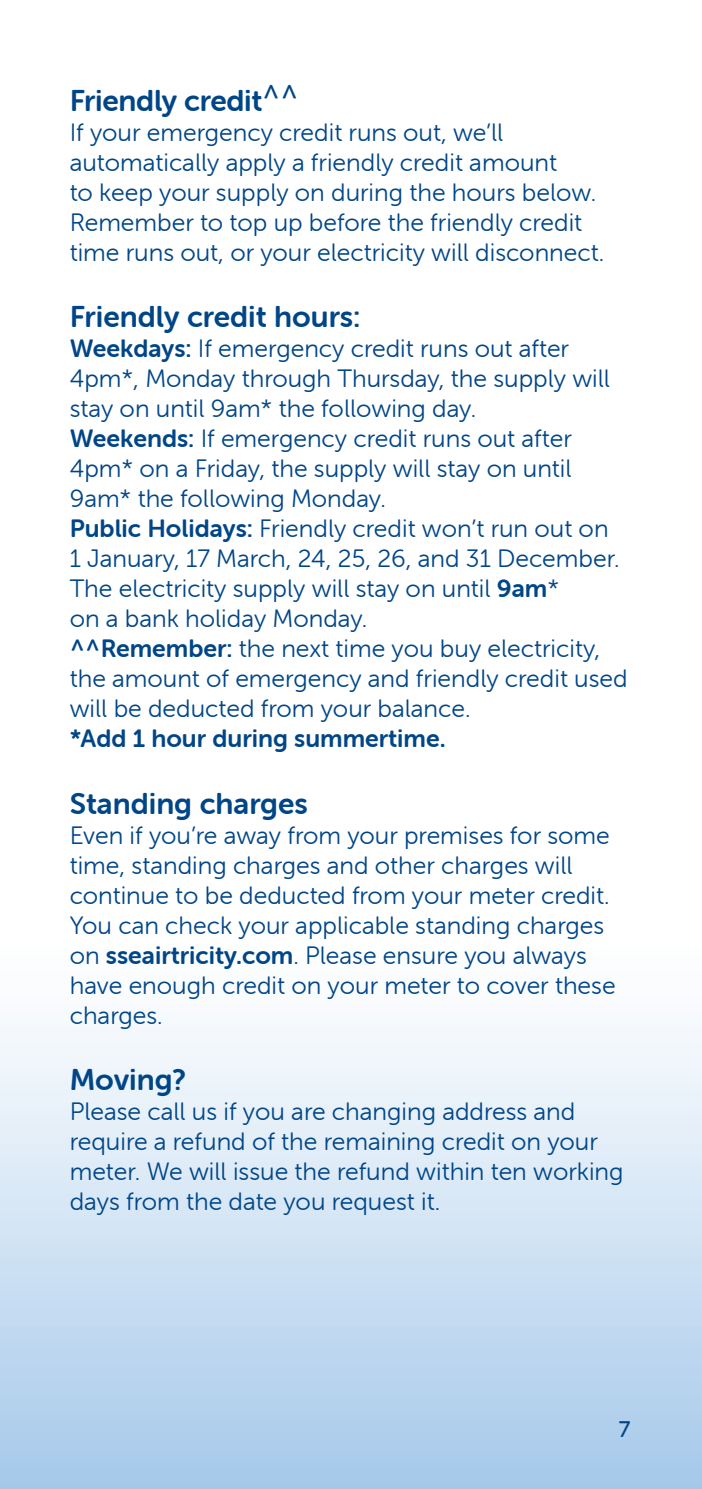
<style>
.page{position:relative;width:702px;height:1489px;background:#fff}
.page>*{position:absolute;margin:0;border:0;box-sizing:border-box;transform-origin:0 0}
.t1{font:30px "Museo Sans Rounded 700";color:#004687}
.t2{font:25px/30px "Museo Sans Rounded 300";color:#004687}
.t3{font:25px "Museo Sans Rounded 700";color:#004687}
.t4{font:22.5px "Museo Sans Rounded 500";color:#004687}
.s1{font-family:"Museo Sans Rounded 700"}
</style>
<div class="page">
<p class="t1" style="left:70px;top:84px;width:231px">Friendly credit<sup>^^</sup></p>
<p class="t2" style="left:70px;top:118px;width:536px">If your emergency credit runs out, we’ll automatically apply a friendly credit amount<br>to keep your supply on during the hours below.<br>Remember to top up before the friendly credit time runs out, or your electricity will disconnect.</p>
<p class="t1" style="left:70px;top:300px;width:292px">Friendly credit hours:</p>
<p class="t2" style="left:70px;top:334px;width:559px"><span class="s1">Weekdays:</span> If emergency credit runs out after 4pm*, Monday through Thursday, the supply will stay on until 9am* the following day.<br><span class="s1">Weekends:</span> If emergency credit runs out after 4pm* on a Friday, the supply will stay on until 9am* the following Monday.<br><span class="s1">Public Holidays:</span> Friendly credit won’t run out on<br>1 January, 17 March, 24, 25, 26, and 31 December.<br>The electricity supply will stay on until <span class="s1">9am</span>*<br>on a bank holiday Monday.<br><span class="s1">^^Remember:</span> the next time you buy electricity, the amount of emergency and friendly credit used will be deducted from your balance.</p>
<p class="t3" style="left:70px;top:725px;width:377px">*Add 1 hour during summertime.</p>
<p class="t1" style="left:70px;top:786px;width:240px">Standing charges</p>
<p class="t2" style="left:70px;top:820px;width:547px">Even if you’re away from your premises for some time, standing charges and other charges will continue to be deducted from your meter credit.<br>You can check your applicable standing charges on <span class="s1">sseairtricity.com</span>. Please ensure you always have enough credit on your meter to cover these charges.</p>
<p class="t1" style="left:70px;top:1062px;width:118px">Moving?</p>
<p class="t2" style="left:70px;top:1096px;width:555px">Please call us if you are changing address and require a refund of the remaining credit on your meter. We will issue the refund within ten working days from the date you request it.</p>
<p class="t4" style="left:619px;top:1416px;width:13px">7</p>
</div>
